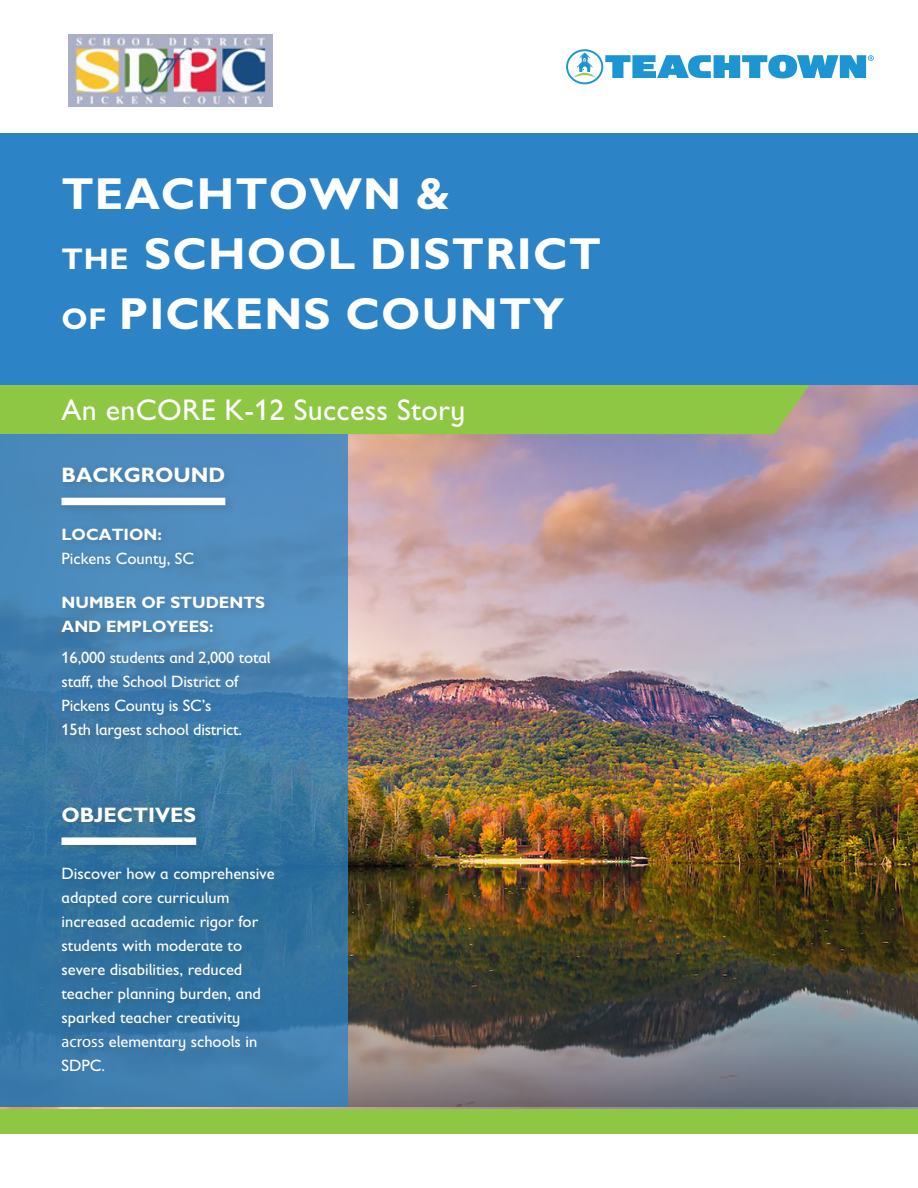
<style>
.page{position:relative;width:918px;height:1188px;background:#fff}
.page>*{position:absolute;margin:0;border:0;box-sizing:border-box;transform-origin:0 0}
.t1{font:700 45px/60px "SW Gill Sans Sch Bk";letter-spacing:.025em;color:#fff}
.t2{font:30px "SW Gill Sans Sch Bk";letter-spacing:.01em;color:#fff}
.t3{font:700 21px "SW Gill Sans Sch Bk";color:#fff}
.t4{font:16.5px/24px "SW Gill Sans Sch Bk";color:#fff}
.t5{font:700 16.5px/24px "SW Gill Sans Sch Bk";color:#fff}
.s1{font-size:30px}
.s2{font-family:"Myriad Pro"}
</style>
<div class="page">
<div style="left:0;top:1107px;width:459px;height:27px;background:#8ec743"></div>
<div style="left:459px;top:1107px;width:459px;height:27px;background:#8ec743"></div>
<img style="left:0;top:384px;width:918px;height:724px">
<div style="left:0;top:384px;width:813px;height:50px;background:#8ec743"></div>
<div style="left:0;top:133px;width:918px;height:251px;background:#2c83c5"></div>
<img style="left:348px;top:864px;width:570px;height:243px">
<svg style="left:0;top:434px;width:348px;height:673px;background:#3f7eae"></svg>
<div style="left:57px;top:462px;width:232px;height:600px;background:#231f20;opacity:.2"></div>
<div style="left:62px;top:498px;width:163px;height:7px;background:#fff"></div>
<div style="left:62px;top:837px;width:134px;height:8px;background:#fff"></div>
<img style="left:68px;top:35px;width:205px;height:72px">
<svg style="left:566px;top:49px;width:308px;height:35px"></svg>
<p class="t1" style="left:62px;top:163px;width:541px">TEACHTOWN &amp;<br><span class="s1">THE</span> SCHOOL DISTRICT<br><span class="s1">OF</span> PICKENS COUNTY</p>
<p class="t2" style="left:62px;top:393px;width:405px">An enCORE K-12 Success Story</p>
<p class="t3" style="left:62px;top:462px;width:165px">BACKGROUND</p>
<p class="t5" style="left:62px;top:522px;width:102px">LOCATION:</p>
<p class="t4" style="left:62px;top:546px;width:134px">Pickens County, SC</p>
<p class="t5" style="left:62px;top:590px;width:205px">NUMBER OF STUDENTS<br>AND EMPLOYEES:</p>
<p class="t4" style="left:62px;top:645px;width:211px">16,000 students and 2,000 total staff, the School District of<br>Pickens County is SC’s<br>15th largest school district.</p>
<p class="t3" style="left:62px;top:802px;width:136px">OBJECTIVES</p>
<p class="t4" style="left:62px;top:862px;width:215px">Discover how a comprehensive adapted core curriculum increased academic rigor for students with moderate to severe disabilities, reduced teacher planning burden, and sparked teacher creativity <span class="s2">across</span> elementary schools in<br>SDPC.</p>
</div>
